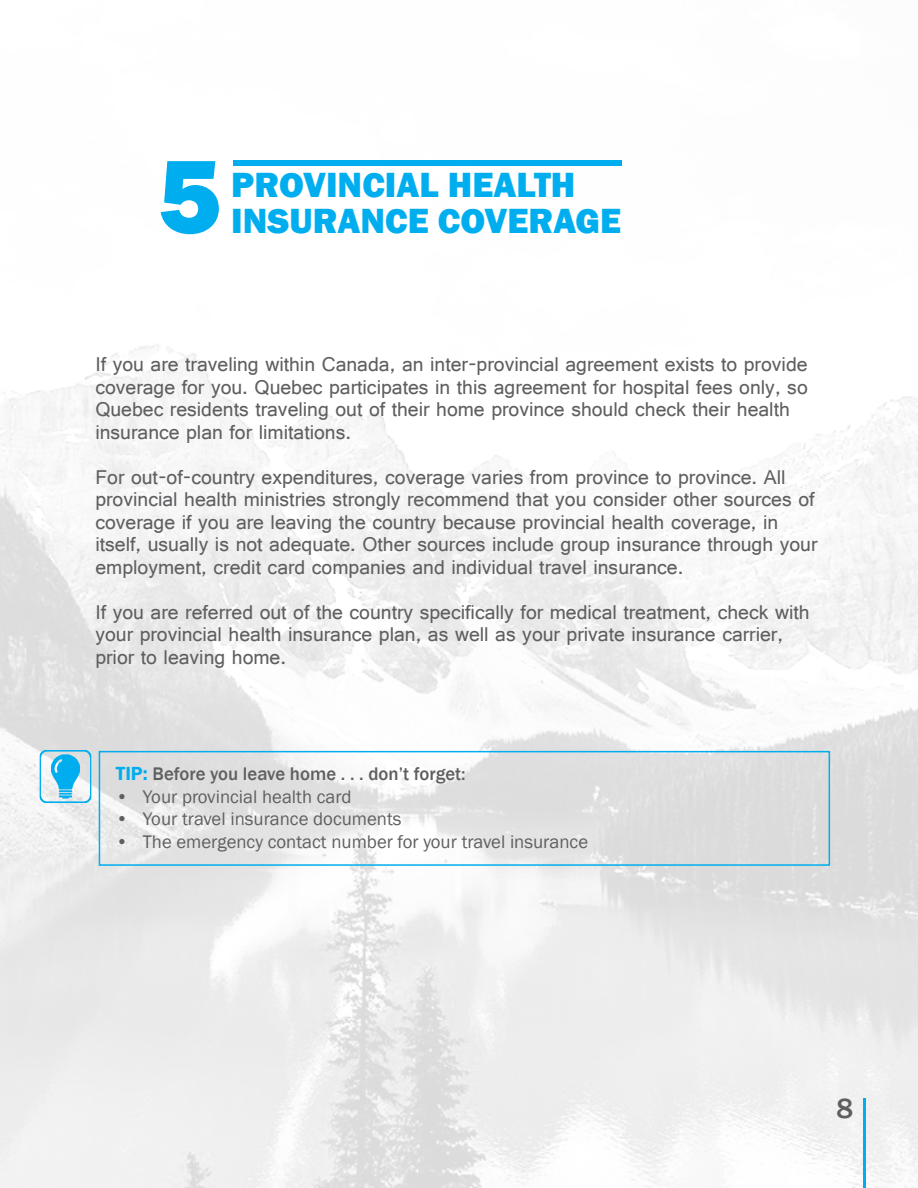
<style>
.page{position:relative;width:918px;height:1188px;background:#fff}
.page>*{position:absolute;margin:0;border:0;box-sizing:border-box;transform-origin:0 0}
.Paragraph_Style_1{font:800 108px "Franklin Gothic";color:#00aeef}
.Paragraph_Style_1-2{font:800 36px "Franklin Gothic";color:#00aeef}
.t1{font:500 28.5px "Franklin Gothic";color:#5f5f62}
.t2{font:21px/22.5px "Gautami";color:#5f5f62}
.t3{font:18.75px "Franklin Gothic";color:#5f5f62}
.TIP__BITCH{font:500 18.75px "Franklin Gothic";color:#5f5f62}
.s1{font-weight:600;font-size:19.5px;color:#00aeef}
</style>
<div class="page">
<img style="left:0;top:344px;width:918px;height:844px">
<hr style="left:863px;top:1098px;width:3px;height:90px;background:#00aeef">
<div style="left:233px;top:160px;width:389px;height:6px;background:#00aeef"></div>
<div style="left:99px;top:751px;width:731px;height:115px;border:2px solid #00aeef"></div>
<img style="left:40px;top:751px;width:51px;height:51px">
<p class="Paragraph_Style_1" style="left:158px;top:127px;width:65px">5</p>
<p class="Paragraph_Style_1-2" style="left:231px;top:161px;width:346px">PROVINCIAL HEALTH</p>
<p class="Paragraph_Style_1-2" style="left:231px;top:197px;width:391px">INSURANCE COVERAGE</p>
<p class="t2" style="left:95px;top:353px;width:714px">If you are traveling within Canada, an inter-provincial agreement exists to provide coverage for you. Quebec participates in this agreement for hospital fees only, so Quebec residents traveling out of their home province should check their health insurance plan for limitations.</p>
<p class="t2" style="left:95px;top:465px;width:721px">For out-of-country expenditures, coverage varies from province to province. All provincial health ministries strongly recommend that you consider other sources of</p>
<p class="t2" style="left:95px;top:510px;width:724px">coverage if you are leaving the country because provincial health coverage, in itself, usually is not adequate. Other sources include group insurance through your employment, credit card companies and individual travel insurance.</p>
<p class="t2" style="left:95px;top:600px;width:716px">If you are referred out of the country specifically for medical treatment, check with your provincial health insurance plan, as well as your private insurance carrier,</p>
<p class="t2" style="left:95px;top:645px;width:192px">prior to leaving home.</p>
<p class="TIP__BITCH" style="left:116px;top:762px;width:351px"><span class="s1">TIP:</span> Before you leave home . . . don’t forget:</p>
<p class="t3" style="left:116px;top:785px;width:237px">• Your provincial health card</p>
<p class="t3" style="left:116px;top:807px;width:287px">• Your travel insurance documents</p>
<p class="t3" style="left:116px;top:830px;width:474px">• The emergency contact number for your travel insurance</p>
<h3 class="t1" style="left:837px;top:1091px;width:18px">8</h3>
</div>
